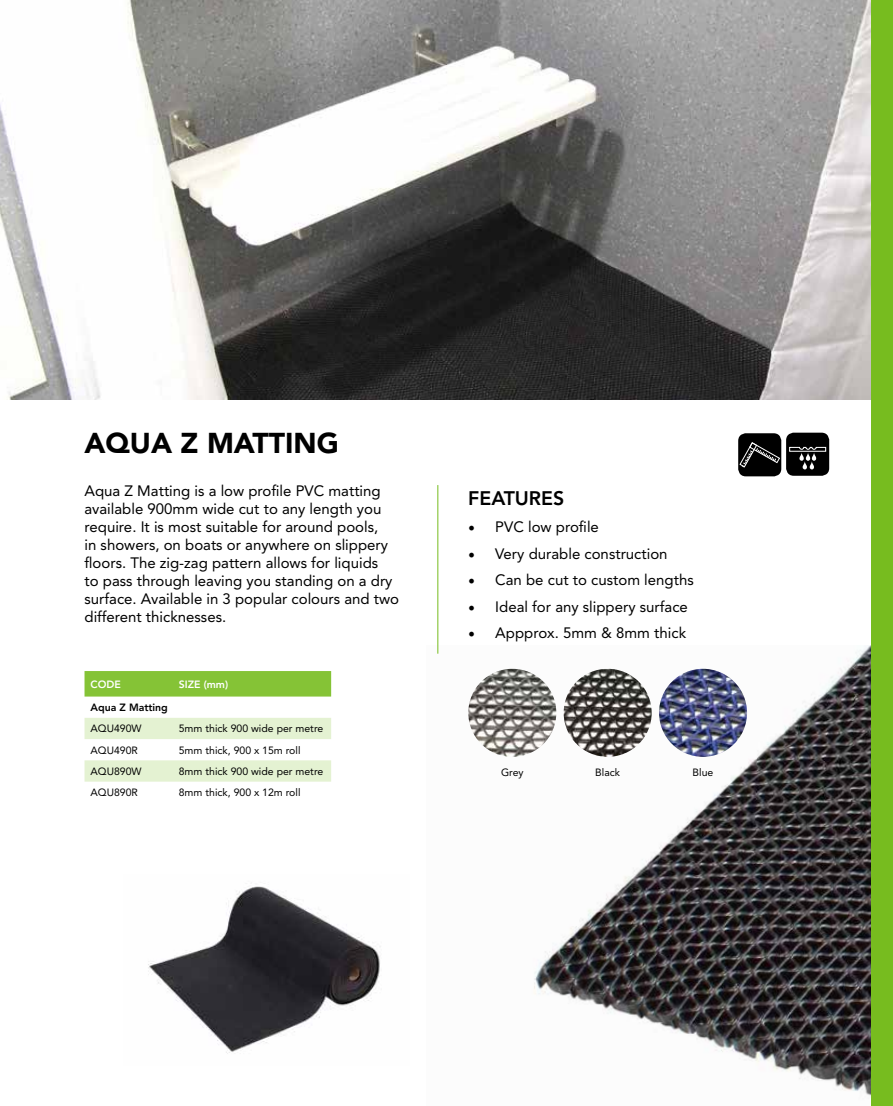
<style>
.page{position:relative;width:893px;height:1106px;background:#fff}
.page>*{position:absolute;margin:0;border:0;box-sizing:border-box;transform-origin:0 0}
.t1{font:900 28.5px "Avenir LT Std";color:#000}
.t2{font:800 19.5px "Avenir LT Std";color:#000}
.t3{font:15px/18px "Avenir LT Std";color:#000}
.t4{font:10.5px "Avenir LT Std";color:#000}
.t5{font:800 10.5px "Avenir LT Std";color:#fff}
.t6{font:800 10.5px "Avenir LT Std";color:#000}
.s1{font-family:"Minion Pro";font-size:18px}
</style>
<div class="page">
<img style="left:437px;top:645px;width:435px;height:461px">
<img style="left:0;top:0;width:872px;height:400px">
<hr style="left:437px;top:485px;width:1px;height:168px;background:#77bc1f">
<img style="left:564px;top:668px;width:88px;height:89px;border-radius:44px">
<img style="left:468px;top:668px;width:88px;height:89px;border-radius:44px">
<div style="left:738px;top:433px;width:43px;height:43px;background:#000;border-radius:8px"></div>
<svg style="left:739px;top:442px;width:41px;height:26px"></svg>
<div style="left:786px;top:432px;width:43px;height:44px;background:#000;border-radius:8px"></div>
<svg style="left:789px;top:446px;width:38px;height:24px"></svg>
<div style="left:85px;top:671px;width:246px;height:25px;background:#85c336"></div>
<svg style="left:85px;top:718px;width:246px;height:63px"></svg>
<img style="left:659px;top:668px;width:88px;height:89px;border-radius:44px">
<img style="left:148px;top:886px;width:233px;height:168px">
<div style="left:872px;top:0;width:21px;height:1106px;background:#77bc1f"></div>
<h1 class="t1" style="left:85px;top:426px;width:256px">AQUA Z MATTING</h1>
<p class="t3" style="left:85px;top:482px;width:316px">Aqua Z Matting is a low profile PVC matting available 900mm wide cut to any length you require. It is most suitable for around pools,<br>in showers, on boats or anywhere on slippery floors. The zig-zag pattern allows for liquids<br>to pass through leaving you standing on a dry surface. Available in 3 popular colours and two different thicknesses.</p>
<p class="t5" style="left:91px;top:678px;width:32px">CODE</p>
<p class="t5" style="left:179px;top:678px;width:51px">SIZE (mm)</p>
<p class="t6" style="left:91px;top:701px;width:79px">Aqua Z Matting</p>
<p class="t4" style="left:91px;top:722px;width:53px">AQU490W</p>
<p class="t4" style="left:179px;top:722px;width:146px">5mm thick 900 wide per metre</p>
<p class="t4" style="left:91px;top:744px;width:49px">AQU490R</p>
<p class="t4" style="left:179px;top:744px;width:123px">5mm thick, 900 x 15m roll</p>
<p class="t4" style="left:91px;top:765px;width:53px">AQU890W</p>
<p class="t4" style="left:179px;top:765px;width:146px">8mm thick 900 wide per metre</p>
<p class="t4" style="left:91px;top:786px;width:49px">AQU890R</p>
<p class="t4" style="left:179px;top:786px;width:123px">8mm thick, 900 x 12m roll</p>
<h2 class="t2" style="left:468px;top:487px;width:98px">FEATURES</h2>
<p class="t3" style="left:468px;top:518px;width:132px"><span class="s1">•</span> PVC low profile</p>
<p class="t3" style="left:468px;top:544px;width:201px"><span class="s1">•</span> Very durable construction</p>
<p class="t3" style="left:468px;top:571px;width:227px"><span class="s1">•</span> Can be cut to custom lengths</p>
<p class="t3" style="left:468px;top:597px;width:221px"><span class="s1">•</span> Ideal for any slippery surface</p>
<p class="t3" style="left:468px;top:624px;width:219px"><span class="s1">•</span> Appprox. 5mm &amp; 8mm thick</p>
<p class="t4" style="left:501px;top:766px;width:24px">Grey</p>
<p class="t4" style="left:595px;top:766px;width:26px">Black</p>
<p class="t4" style="left:693px;top:766px;width:22px">Blue</p>
</div>
